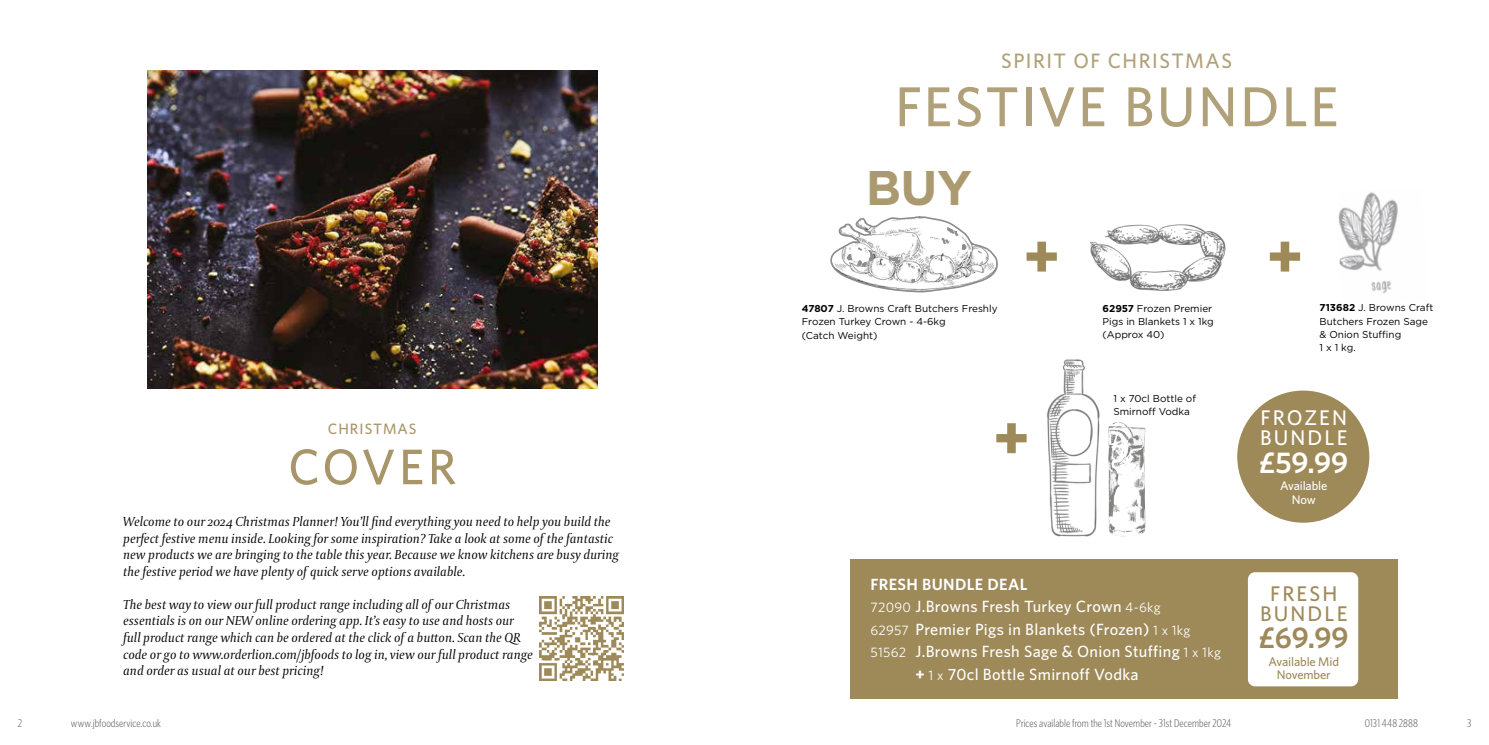
<style>
.page{position:relative;width:1489px;height:745px;background:#fff}
.page>*{position:absolute;margin:0;border:0;box-sizing:border-box;transform-origin:0 0}
.t1{font:700 60px "Gotham";color:#9e8959}
.t2{font:500 56.25px "Whitney";letter-spacing:.035em;color:#b1a17a}
.t3{font:500 50px "Whitney";letter-spacing:.06em;color:#a89569}
.t4{font:700 48.88px "Gotham";color:#9e8959}
.t5{font:600 30px "Whitney";color:#fff}
.t6{font:600 30px "Whitney";color:#9e8959}
.t7{font:500 21.25px/20px "Whitney";letter-spacing:.1em;color:#fff}
.t8{font:500 21.25px/20px "Whitney";letter-spacing:.1em;color:#9e8959;text-align:center}
.t9{font:500 20.88px "Whitney";letter-spacing:.07em;color:#b1a17a}
.t10{font:500 16.25px "Whitney";letter-spacing:.02em;color:#fff}
.t11{font:600 16.25px "Whitney";letter-spacing:.02em;color:#fff}
.t12{font:500 15px "Whitney";letter-spacing:.07em;color:#a89569}
.t13{font:italic 13.75px/16.5px "Capitolium 2";color:#000}
.t14{font:500 12.5px/13.8px "Whitney";letter-spacing:-.01em;color:#9e8959;text-align:center}
.t15{font:500 12.5px/13.8px "Whitney";letter-spacing:-.01em;color:#fff;text-align:center}
.t16{font:300 11.25px "Whitney Condensed";letter-spacing:.005em;color:#575756}
.t17{font:10px/13.2px "Gotham";color:#000}
.s1{font-weight:700}
.s2{font-weight:400;font-size:13.75px}
</style>
<div class="page">
<img style="left:147px;top:71px;width:450px;height:317px">
<img style="left:1090px;top:224px;width:136px;height:67px">
<img style="left:1338px;top:192px;width:60px;height:101px">
<svg style="left:830px;top:216px;width:168px;height:77px"></svg>
<img style="left:1108px;top:422px;width:29px;height:114px">
<img style="left:1047px;top:359px;width:53px;height:178px">
<img style="left:539px;top:596px;width:84px;height:84px">
<div style="left:1237px;top:390px;width:132px;height:132px;background:#9e8959;border-radius:50%"></div>
<div style="left:850px;top:559px;width:547px;height:139px;background:#9e8959"></div>
<div style="left:1247px;top:572px;width:110px;height:114px;background:#fff;border-radius:7px"></div>
<h3 class="t9" style="left:1001px;top:47px;width:233px">SPIRIT OF CHRISTMAS</h3>
<h2 class="t2" style="left:895px;top:69px;width:445px">FESTIVE BUNDLE</h2>
<p class="t12" style="left:328px;top:419px;width:90px">CHRISTMAS</p>
<h3 class="t3" style="left:288px;top:433px;width:170px">COVER</h3>
<p class="t13" style="left:123px;top:513px;width:497px">Welcome to our 2024 Christmas Planner! You’ll find everything you need to help you build the perfect festive menu inside. Looking for some inspiration? Take a look at some of the fantastic new products we are bringing to the table this year. Because we know kitchens are busy during the festive period we have plenty of quick serve options available.</p>
<p class="t13" style="left:123px;top:595px;width:411px">The best way to view our full product range including all of our Christmas essentials is on our NEW online ordering app. It’s easy to use and hosts our full product range which can be ordered at the click of a button. Scan the QR code or go to www.orderlion.com/jbfoods to log in, view our full product range and order as usual at our best pricing!</p>
<h3 class="t4" style="left:865px;top:155px;width:109px">BUY</h3>
<p class="t17" style="left:801px;top:300px;width:197px;line-height:13.8px"><span class="s1">47807</span> J. Browns Craft Butchers Freshly<br>Frozen Turkey Crown - 4-6kg<br>(Catch Weight)</p>
<h1 class="t1" style="left:1022px;top:216px;width:40px">+</h1>
<h1 class="t1" style="left:1265px;top:216px;width:40px">+</h1>
<p class="t17" style="left:1102px;top:301px;width:113px"><span class="s1">62957</span> Frozen Premier<br>Pigs in Blankets 1 x 1kg (Approx 40)</p>
<p class="t17" style="left:1319px;top:301px;width:115px"><span class="s1">713682</span> J. Browns Craft<br>Butchers Frozen Sage &amp; Onion Stuffing<br>1 x 1 kg.</p>
<h1 class="t1" style="left:992px;top:398px;width:40px">+</h1>
<p class="t17" style="left:1113px;top:391px;width:84px">1 x 70cl Bottle of<br>Smirnoff Vodka</p>
<p class="t11" style="left:870px;top:573px;width:158px">FRESH BUNDLE DEAL</p>
<p class="t10" style="left:870px;top:595px;width:292px"><span class="s2">72090</span> J.Browns Fresh Turkey Crown <span class="s2">4-6kg</span></p>
<p class="t10" style="left:870px;top:618px;width:321px"><span class="s2">62957</span> Premier Pigs in Blankets (Frozen) <span class="s2">1 x 1kg</span></p>
<p class="t10" style="left:870px;top:640px;width:352px"><span class="s2">51562</span> J.Browns Fresh Sage &amp; Onion Stuffing <span class="s2">1 x 1kg</span></p>
<p class="t10" style="left:915px;top:663px;width:224px"><span class="s1">+</span> <span class="s2">1 x</span> 70cl Bottle Smirnoff Vodka</p>
<h3 class="t7" style="left:1259px;top:407px;width:89px">FROZEN<br>BUNDLE</h3>
<h3 class="t5" style="left:1258px;top:442px;width:91px">£59.99</h3>
<p class="t15" style="left:1279px;top:478px;width:49px">Available<br>Now</p>
<h3 class="t8" style="left:1259px;top:583px;width:89px">FRESH<br>BUNDLE</h3>
<h3 class="t6" style="left:1258px;top:617px;width:91px">£69.99</h3>
<p class="t14" style="left:1268px;top:653px;width:72px">Available Mid<br>November</p>
<p class="t16" style="left:71px;top:716px;width:92px">www.jbfoodservice.co.uk</p>
<p class="t16" style="left:1364px;top:716px;width:55px">0131 448 2888</p>
<p class="t16" style="left:1016px;top:716px;width:216px">Prices available from the 1st November - 31st December 2024</p>
<p class="t16" style="left:18px;top:716px;width:6px">2</p>
<p class="t16" style="left:1466px;top:716px;width:6px">3</p>
</div>
